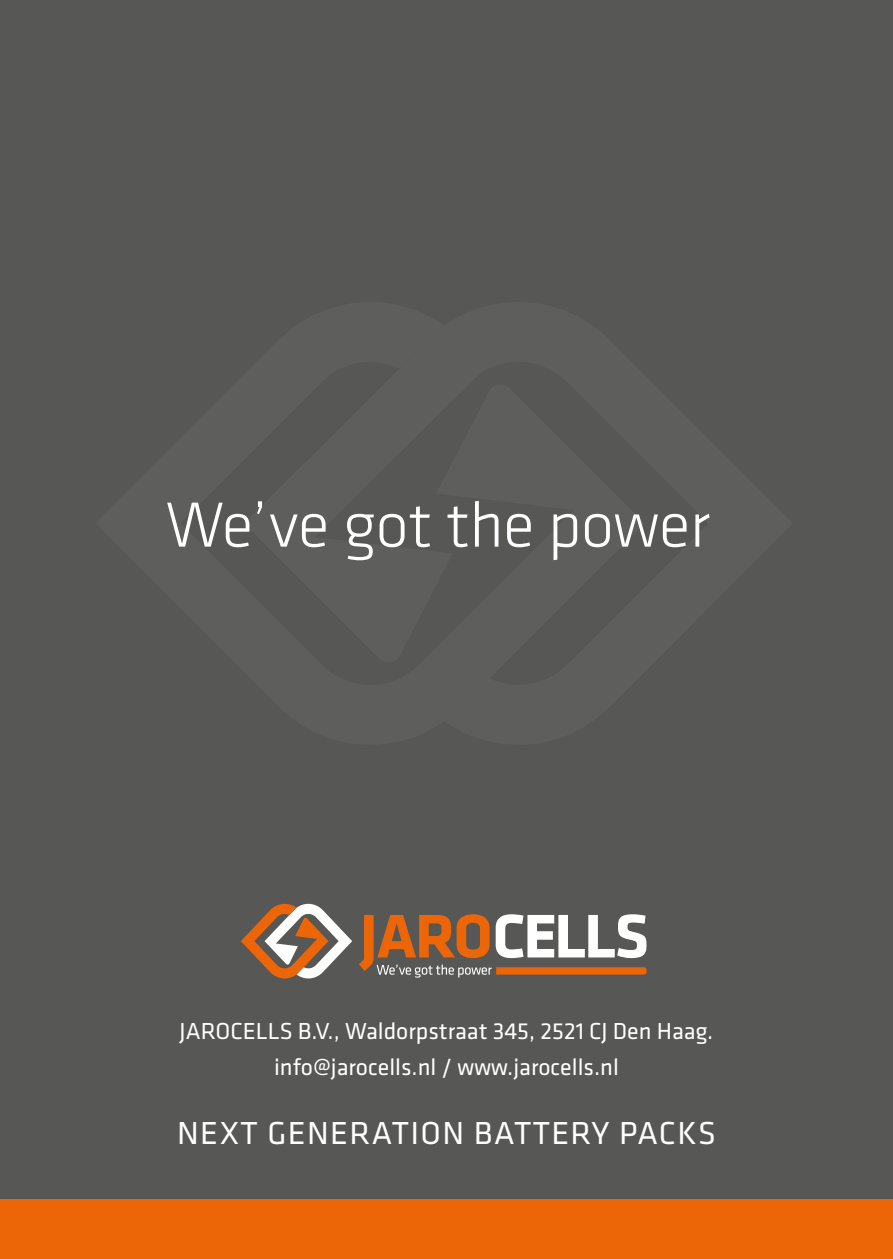
<style>
.page{position:relative;width:893px;height:1259px;background:#fff}
.page>*{position:absolute;margin:0;border:0;box-sizing:border-box;transform-origin:0 0}
.t1{font:300 66px "Klavika";letter-spacing:-.01em;color:#fff}
.t2{font:33px "Klavika";letter-spacing:.04em;color:#fff}
.t3{font:24px/36px "Klavika";color:#fff;text-align:center}
</style>
<div class="page">
<div style="left:0;top:0;width:893px;height:1242px;background:#575756"></div>
<div style="left:0;top:1199px;width:893px;height:60px;background:#ec6608"></div>
<svg style="left:359px;top:914px;width:287px;height:63px"></svg>
<svg style="left:241px;top:904px;width:111px;height:74px"></svg>
<h1 class="t1" style="left:166px;top:489px;width:546px">We’ve got the power</h1>
<p class="t3" style="left:180px;top:1013px;width:535px">JAROCELLS B.V., Waldorpstraat 345, 2521 CJ Den Haag. info@jarocells.nl / www.jarocells.nl</p>
<h2 class="t2" style="left:177px;top:1115px;width:540px">NEXT GENERATION BATTERY PACKS</h2>
</div>
